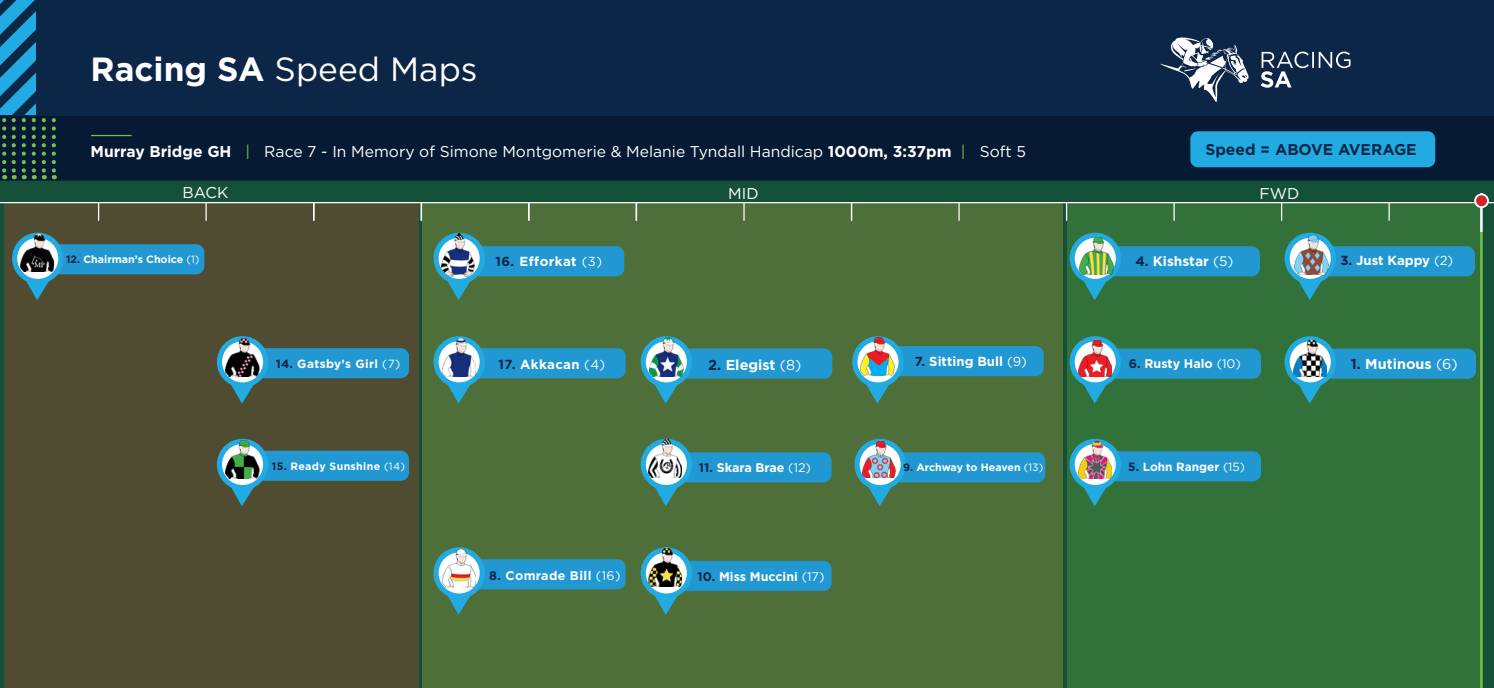
<style>
.page{position:relative;width:1494px;height:688px;background:#fff}
.page>*{position:absolute;margin:0;border:0;box-sizing:border-box;transform-origin:0 0}
.t1{font:33.5px "Gotham HTF";color:#fff}
.t2{font:15.62px "Gotham HTF";color:#fff}
.t3{font:700 15.62px "Gotham HTF";color:#0c2647}
.t4{font:700 14.38px "Gotham HTF";color:#fff}
.t5{font:700 13.75px "Gotham HTF";color:#fff}
.t6{font:700 13.12px "Gotham HTF";color:#fff}
.t7{font:700 13.12px "Gotham HTF";letter-spacing:.04em;color:#fff}
.t8{font:700 13.12px "Gotham HTF";letter-spacing:.03em;color:#fff}
.t9{font:700 12.5px "Gotham HTF";color:#fff}
.t10{font:700 12.5px "Gotham HTF";letter-spacing:.03em;color:#fff}
.t11{font:700 11.88px "Gotham HTF";letter-spacing:.03em;color:#fff}
.t12{font:700 11.88px "Gotham HTF";letter-spacing:.005em;color:#fff}
.t13{font:700 10.62px "Gotham HTF";color:#fff}
.t14{font:700 10.62px "Gotham HTF";letter-spacing:.03em;color:#fff}
.s1{font-weight:700}
.s2{color:#79c142}
.s3{color:#0c2647}
.s4{font-weight:400}
.s5{font-family:"Gotham";font-weight:400}
</style>
<div class="page">
<div style="left:0;top:151px;width:1494px;height:537px;background:#155138"></div>
<div style="left:4px;top:203px;width:415px;height:485px;background:#504c32"></div>
<div style="left:422px;top:203px;width:640px;height:485px;background:#4e6f3a"></div>
<div style="left:1067px;top:203px;width:412px;height:485px;background:#33713a"></div>
<div style="left:0;top:0;width:1494px;height:180px;background:#0c2647"></div>
<hr style="left:0;top:202px;width:1494px;height:1px;background:#fff">
<div style="left:0;top:117px;width:1494px;height:63px;background:#071a34"></div>
<svg style="left:743px;top:203px;width:2px;height:18px"></svg>
<hr style="left:91px;top:135px;width:41px;height:1px;background:#79c142">
<svg style="left:1260px;top:52px;width:90px;height:36px"></svg>
<svg style="left:1160px;top:37px;width:88px;height:65px"></svg>
<svg style="left:851px;top:203px;width:1px;height:18px"></svg>
<svg style="left:958px;top:203px;width:2px;height:18px"></svg>
<svg style="left:1066px;top:203px;width:1px;height:18px"></svg>
<svg style="left:1173px;top:203px;width:2px;height:18px"></svg>
<svg style="left:1281px;top:203px;width:1px;height:18px"></svg>
<svg style="left:1388px;top:203px;width:2px;height:18px"></svg>
<svg style="left:42px;top:116px;width:4px;height:63px"></svg>
<svg style="left:52px;top:116px;width:4px;height:63px"></svg>
<svg style="left:0;top:0;width:36px;height:179px"></svg>
<hr style="left:1480px;top:231px;width:2px;height:457px;background:#79c142">
<hr style="left:1480px;top:193px;width:2px;height:39px;background:#fff">
<div style="left:1475px;top:194px;width:13px;height:13px;background:#d1232a;border-radius:50%"></div>
<div style="left:1474px;top:193px;width:15px;height:15px;border:2px solid #fff;border-radius:50%"></div>
<svg style="left:641px;top:336px;width:191px;height:67px"></svg>
<img style="left:650px;top:338px;width:33px;height:38px">
<svg style="left:641px;top:438px;width:190px;height:68px"></svg>
<img style="left:648px;top:439px;width:33px;height:38px">
<svg style="left:852px;top:336px;width:192px;height:67px"></svg>
<img style="left:860px;top:337px;width:34px;height:38px">
<svg style="left:98px;top:203px;width:1px;height:18px"></svg>
<svg style="left:205px;top:203px;width:2px;height:18px"></svg>
<svg style="left:313px;top:203px;width:2px;height:18px"></svg>
<svg style="left:420px;top:203px;width:2px;height:18px"></svg>
<svg style="left:528px;top:203px;width:2px;height:18px"></svg>
<svg style="left:635px;top:203px;width:2px;height:18px"></svg>
<svg style="left:433px;top:336px;width:193px;height:67px"></svg>
<img style="left:442px;top:338px;width:34px;height:38px">
<svg style="left:12px;top:233px;width:192px;height:67px"></svg>
<img style="left:20px;top:233px;width:34px;height:39px">
<svg style="left:1284px;top:233px;width:191px;height:67px"></svg>
<img style="left:1294px;top:236px;width:34px;height:38px">
<svg style="left:1069px;top:336px;width:192px;height:67px"></svg>
<img style="left:1078px;top:338px;width:34px;height:38px">
<svg style="left:217px;top:336px;width:192px;height:67px"></svg>
<img style="left:226px;top:338px;width:33px;height:38px">
<svg style="left:433px;top:237px;width:191px;height:63px"></svg>
<img style="left:441px;top:233px;width:33px;height:43px">
<div style="left:1190px;top:131px;width:245px;height:36px;background:#22abe2;border-radius:8px"></div>
<svg style="left:641px;top:547px;width:190px;height:67px"></svg>
<img style="left:648px;top:548px;width:33px;height:38px">
<svg style="left:433px;top:547px;width:193px;height:67px"></svg>
<img style="left:442px;top:549px;width:34px;height:38px">
<svg style="left:1069px;top:233px;width:191px;height:67px"></svg>
<img style="left:1079px;top:236px;width:34px;height:38px">
<svg style="left:1069px;top:438px;width:192px;height:68px"></svg>
<img style="left:1078px;top:440px;width:34px;height:39px">
<svg style="left:1284px;top:336px;width:192px;height:67px"></svg>
<img style="left:1293px;top:338px;width:33px;height:38px">
<svg style="left:854px;top:438px;width:191px;height:68px"></svg>
<img style="left:862px;top:439px;width:33px;height:38px">
<svg style="left:217px;top:438px;width:192px;height:68px"></svg>
<img style="left:226px;top:440px;width:33px;height:38px">
<p class="t1" style="left:90px;top:51px;width:389px"><span class="s1">Racing SA</span> Speed Maps</p>
<p class="t3" style="left:1205px;top:140px;width:213px">Speed = ABOVE AVERAGE</p>
<p class="t2" style="left:90px;top:143px;width:937px"><span class="s1">Murray Bridge GH</span> <span class="s2">|</span> Race 7 - In Memory of Simone Montgomerie &amp; Melanie Tyndall Handicap <span class="s1">1000m, 3:37pm</span> <span class="s2">|</span> Soft 5</p>
<p class="t2" style="left:182px;top:183px;width:47px">BACK</p>
<p class="t2" style="left:728px;top:185px;width:32px">MID</p>
<p class="t2" style="left:1259px;top:185px;width:41px">FWD</p>
<p class="t13" style="left:66px;top:253px;width:135px"><span class="s3">12.</span> Chairman’s Choice <span class="s4">(1)</span></p>
<p class="t6" style="left:1340px;top:253px;width:114px"><span class="s3">3.</span> Just Kappy <span class="s5">(2)</span></p>
<p class="t5" style="left:1135px;top:253px;width:100px"><span class="s3">4.</span> Kishstar <span class="s5">(5)</span></p>
<p class="t7" style="left:495px;top:254px;width:108px"><span class="s3">16.</span> Efforkat <span class="s5">(3)</span></p>
<p class="t8" style="left:499px;top:356px;width:108px"><span class="s3">17.</span> Akkacan <span class="s5">(4)</span></p>
<p class="t6" style="left:915px;top:354px;width:114px"><span class="s3">7.</span> Sitting Bull <span class="s5">(9)</span></p>
<p class="t11" style="left:276px;top:357px;width:126px"><span class="s3">14.</span> Gatsby’s Girl <span class="s5">(7)</span></p>
<p class="t9" style="left:1129px;top:356px;width:113px"><span class="s3">6.</span> Rusty Halo <span class="s5">(10)</span></p>
<p class="t4" style="left:708px;top:356px;width:95px"><span class="s3">2.</span> Elegist <span class="s5">(8)</span></p>
<p class="t14" style="left:272px;top:460px;width:135px"><span class="s3">15.</span> Ready Sunshine <span class="s5">(14)</span></p>
<p class="t13" style="left:903px;top:461px;width:142px"><span class="s3">9.</span> Archway to Heaven <span class="s5">(13)</span></p>
<p class="t9" style="left:699px;top:460px;width:114px"><span class="s3">11.</span> Skara Brae <span class="s5">(12)</span></p>
<p class="t10" style="left:489px;top:568px;width:133px"><span class="s3">8.</span> Comrade Bill <span class="s5">(16)</span></p>
<p class="t9" style="left:698px;top:569px;width:128px"><span class="s3">10.</span> Miss Muccini <span class="s5">(17)</span></p>
<p class="t12" style="left:1128px;top:459px;width:118px"><span class="s3">5.</span> Lohn Ranger <span class="s5">(15)</span></p>
<p class="t4" style="left:1351px;top:355px;width:108px"><span class="s3">1.</span> Mutinous <span class="s5">(6)</span></p>
</div>
